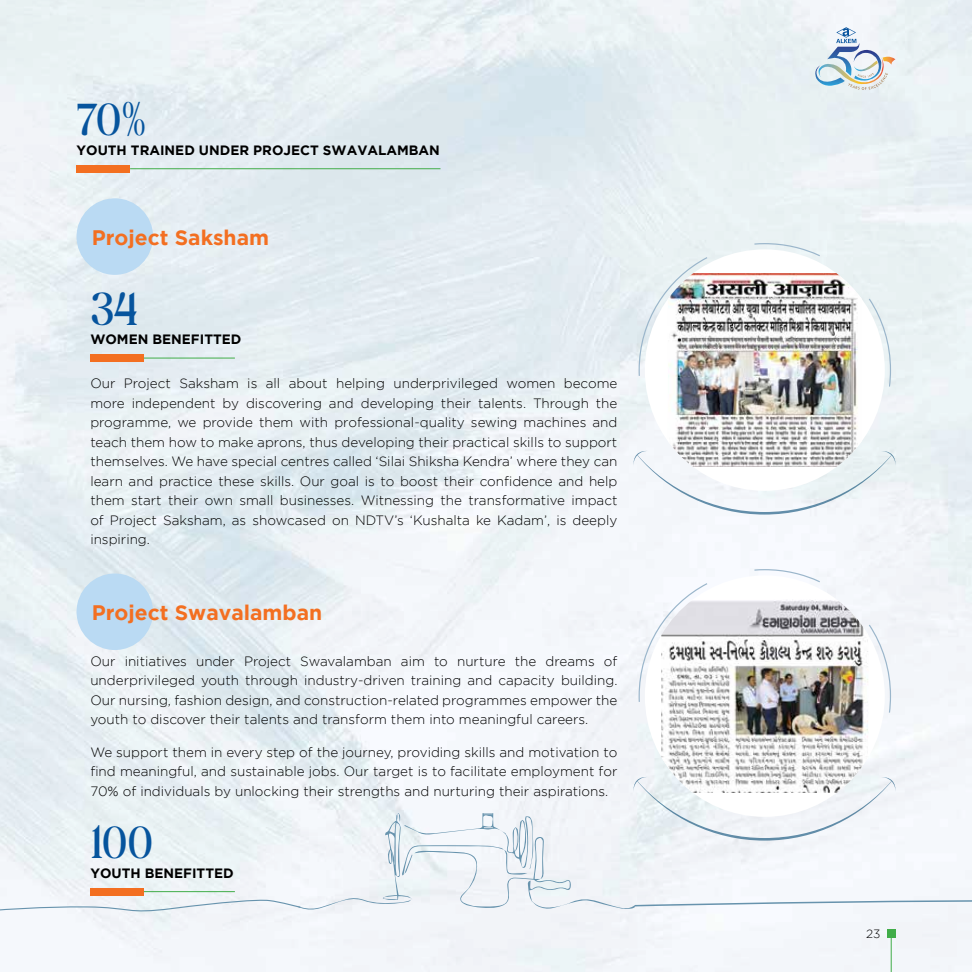
<style>
.page{position:relative;width:972px;height:972px;background:#fff}
.page>*{position:absolute;margin:0;border:0;box-sizing:border-box;transform-origin:0 0}
.t1{font:45px "esthetique";letter-spacing:-.03em;color:#06549d}
.t2{font:700 21px "Gotham";color:#f36f21}
.t3{font:300 13.5px/19.5px "Gotham";color:#000;text-align:justify}
.t4{font:700 13.5px "Gotham";color:#000}
.t5{font:300 12px "Gotham";color:#000}
</style>
<div class="page">
<img style="left:0;top:0;width:972px;height:568px">
<div style="left:77px;top:165px;width:53px;height:8px;background:#f36f21"></div>
<hr style="left:130px;top:168px;width:311px;height:1px;background:#41ad49">
<div style="left:77px;top:198px;width:76px;height:77px;background:#badaf3;border-radius:50%"></div>
<div style="left:90px;top:354px;width:54px;height:8px;background:#f36f21"></div>
<hr style="left:144px;top:358px;width:91px;height:1px;background:#41ad49">
<div style="left:645px;top:249px;width:240px;height:242px;background:#fff;border-radius:50%"></div>
<img style="left:668px;top:273px;width:194px;height:178px">
<img style="left:638px;top:256px;width:71px;height:121px">
<svg style="left:753px;top:242px;width:68px;height:15px"></svg>
<svg style="left:868px;top:297px;width:24px;height:91px"></svg>
<svg style="left:633px;top:451px;width:263px;height:64px"></svg>
<svg style="left:0;top:568px;width:972px;height:404px"></svg>
<hr style="left:891px;top:930px;width:1px;height:42px;background:#41ad49">
<div style="left:887px;top:930px;width:8px;height:8px;background:#41ad49"></div>
<svg style="left:813px;top:27px;width:82px;height:63px"></svg>
<h1 class="t1" style="left:77px;top:91px;width:71px">70%</h1>
<p class="t4" style="left:77px;top:142px;width:365px">YOUTH TRAINED UNDER PROJECT SWAVALAMBAN</p>
<h2 class="t2" style="left:92px;top:226px;width:179px">Project Saksham</h2>
<h1 class="t1" style="left:90px;top:280px;width:50px">34</h1>
<p class="t4" style="left:90px;top:332px;width:153px">WOMEN BENEFITTED</p>
<p class="t3" style="left:90px;top:374px;width:529px">Our Project Saksham is all about helping underprivileged women become more independent by discovering and developing their talents. Through the programme, we provide them with professional-quality sewing machines and teach them how to make aprons, thus developing their practical skills to support themselves. We have special centres called ‘Silai Shiksha Kendra’ where they can learn and practice these skills. Our goal is to boost their confidence and help them start their own small businesses. Witnessing the transformative impact of Project Saksham, as showcased on NDTV’s ‘Kushalta ke Kadam’, is deeply inspiring.</p>
<h2 class="t2" style="left:92px;top:601px;width:232px">Project Swavalamban</h2>
<p class="t3" style="left:90px;top:651px;width:529px">Our initiatives under Project Swavalamban aim to nurture the dreams of underprivileged youth through industry-driven training and capacity building.<br>Our nursing, fashion design, and construction-related programmes empower the youth to discover their talents and transform them into meaningful careers.</p>
<p class="t3" style="left:90px;top:742px;width:529px">We support them in every step of the journey, providing skills and motivation to find meaningful, and sustainable jobs. Our target is to facilitate employment for 70% of individuals by unlocking their strengths and nurturing their aspirations.</p>
<h1 class="t1" style="left:90px;top:814px;width:64px">100</h1>
<p class="t4" style="left:90px;top:865px;width:145px">YOUTH BENEFITTED</p>
<p class="t5" style="left:866px;top:927px;width:16px">23</p>
</div>
